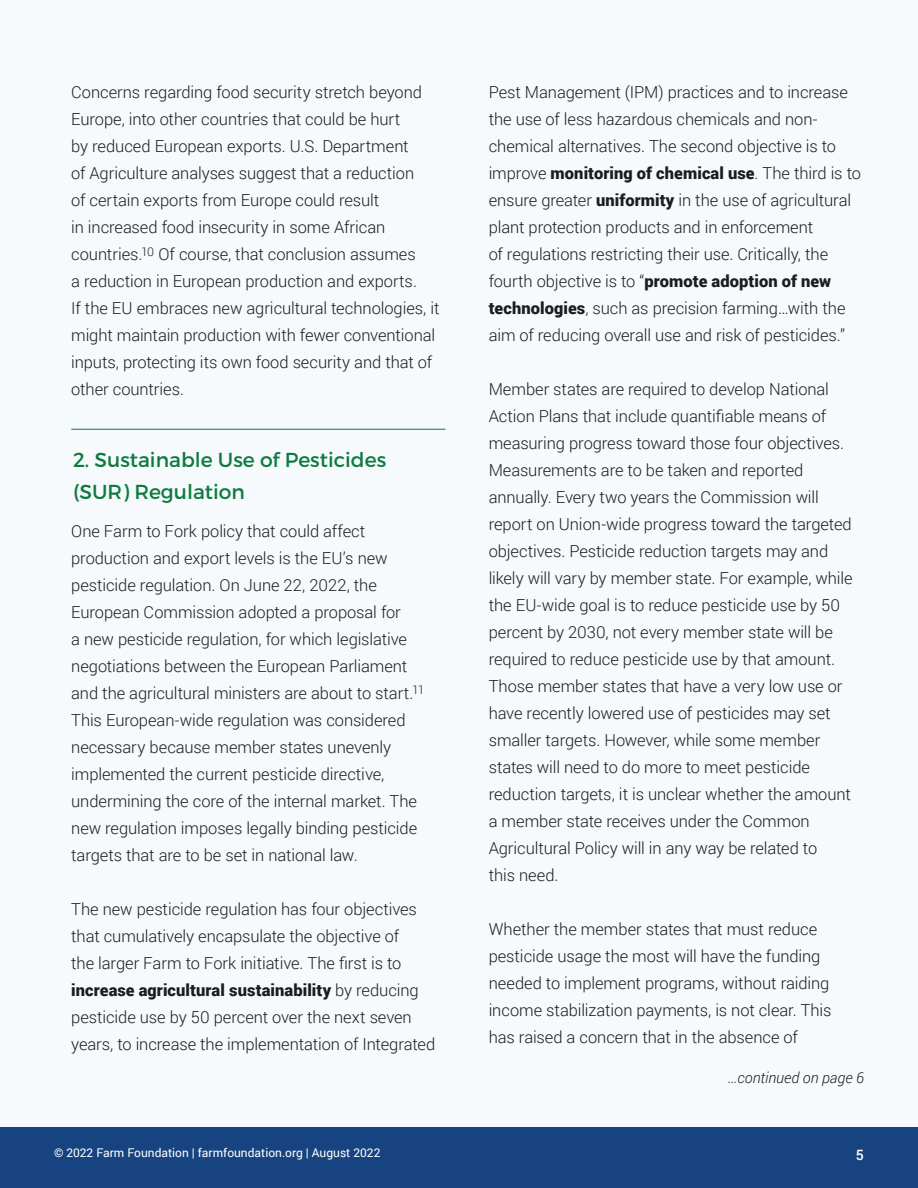
<style>
.page{position:relative;width:918px;height:1188px;background:#f6fafc}
.page>*{position:absolute;margin:0;border:0;box-sizing:border-box;transform-origin:0 0}
.t1{font:20.25px/31.5px "Montserrat";color:#0d7a3e}
.t2{font:300 16.5px/27px "Roboto";letter-spacing:-.005em;color:#1c1c1c}
.t3{font:italic 300 15px "Roboto";letter-spacing:.005em;color:#1c1c1c}
.t4{font:500 14.25px "Roboto";color:#fff}
.t5{font:12px "Roboto";color:#fff}
.s1{font-weight:900}
</style>
<div class="page">
<hr style="left:71px;top:429px;width:374px;height:1px;background:#0d7a3e">
<div style="left:0;top:1127px;width:918px;height:61px;background:#174481"></div>
<p class="t2" style="left:71px;top:78px;width:370px">Concerns regarding food security stretch beyond Europe, into other countries that could be hurt<br>by reduced European exports. U.S. Department<br>of Agriculture analyses suggest that a reduction<br>of certain exports from Europe could result<br>in increased food insecurity in some African countries.<sup>10</sup> Of course, that conclusion assumes<br>a reduction in European production and exports.<br>If the EU embraces new agricultural technologies, it might maintain production with fewer conventional inputs, protecting its own food security and that of other countries.</p>
<p class="t1" style="left:73px;top:444px;width:315px">2. Sustainable Use of Pesticides (SUR) Regulation</p>
<p class="t2" style="left:71px;top:517px;width:355px">One Farm to Fork policy that could affect production and export levels is the EU’s new pesticide regulation. On June 22, 2022, the European Commission adopted a proposal for<br>a new pesticide regulation, for which legislative negotiations between the European Parliament and the agricultural ministers are about to start.<sup>11<br></sup>This European-wide regulation was considered necessary because member states unevenly implemented the current pesticide directive, undermining the core of the internal market. The new regulation imposes legally binding pesticide targets that are to be set in national law.</p>
<p class="t2" style="left:71px;top:895px;width:366px">The new pesticide regulation has four objectives that cumulatively encapsulate the objective of<br>the larger Farm to Fork initiative. The first is to <span class="s1">increase agricultural sustainability</span> by reducing pesticide use by 50 percent over the next seven years, to increase the implementation of Integrated</p>
<p class="t2" style="left:489px;top:78px;width:374px">Pest Management (IPM) practices and to increase the use of less hazardous chemicals and non&shy;chemical alternatives. The second objective is to improve <span class="s1">monitoring of chemical use</span>. The third is to ensure greater <span class="s1">uniformity</span> in the use of agricultural plant protection products and in enforcement<br>of regulations restricting their use. Critically, the fourth objective is to “<span class="s1">promote adoption of new technologies</span>, such as precision farming…with the aim of reducing overall use and risk of pesticides.”</p>
<p class="t2" style="left:489px;top:375px;width:365px">Member states are required to develop National Action Plans that include quantifiable means of measuring progress toward those four objectives.<br>Measurements are to be taken and reported annually. Every two years the Commission will report on Union-wide progress toward the targeted objectives. Pesticide reduction targets may and likely will vary by member state. For example, while the EU-wide goal is to reduce pesticide use by 50 percent by 2030, not every member state will be required to reduce pesticide use by that amount.<br>Those member states that have a very low use or have recently lowered use of pesticides may set smaller targets. However, while some member states will need to do more to meet pesticide reduction targets, it is unclear whether the amount a member state receives under the Common Agricultural Policy will in any way be related to<br>this need.</p>
<p class="t2" style="left:489px;top:915px;width:344px">Whether the member states that must reduce pesticide usage the most will have the funding needed to implement programs, without raiding income stabilization payments, is not clear. This has raised a concern that in the absence of</p>
<p class="t3" style="left:728px;top:1067px;width:137px">...continued on page 6</p>
<p class="t5" style="left:54px;top:1145px;width:328px">© 2022 Farm Foundation | farmfoundation.org | August 2022</p>
<p class="t4" style="left:856px;top:1145px;width:10px">5</p>
</div>
